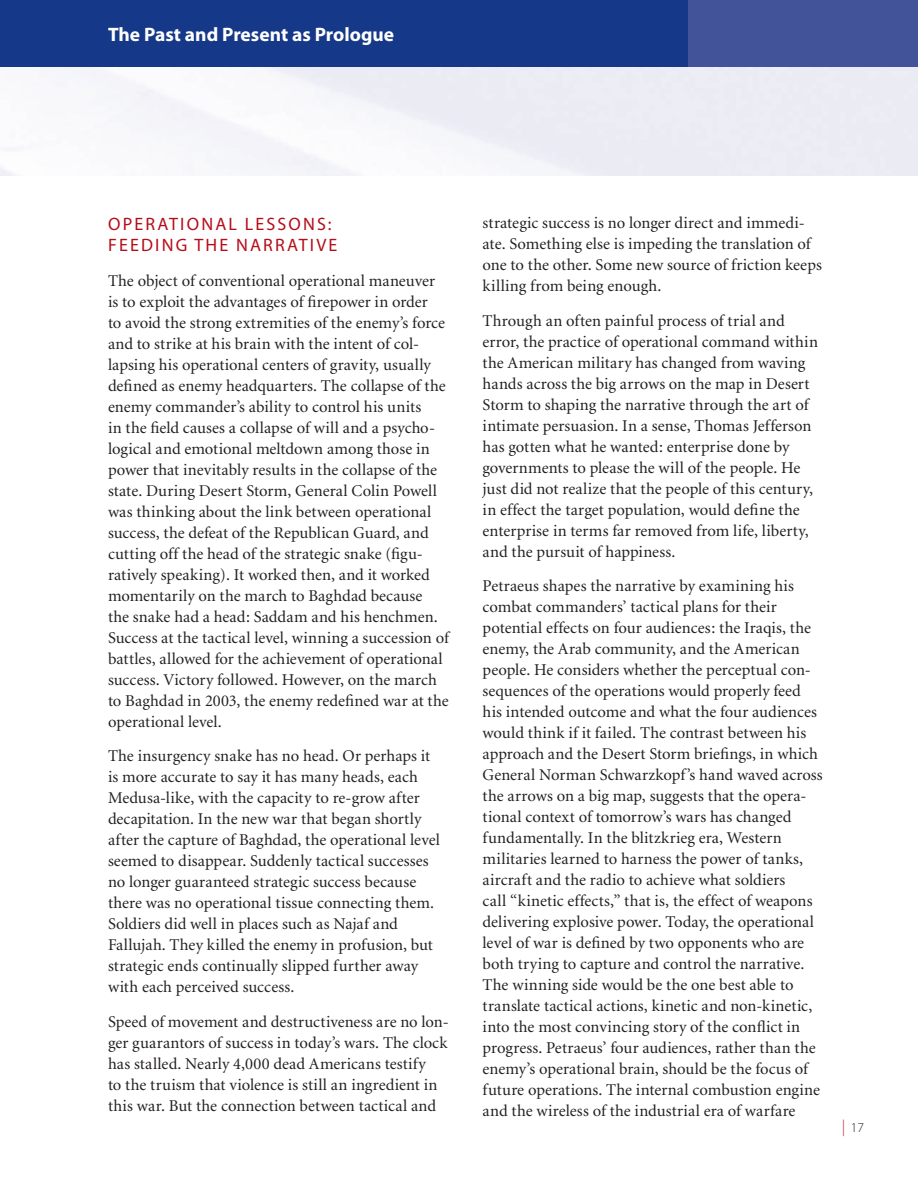
<style>
.page{position:relative;width:918px;height:1188px;background:#fff}
.page>*{position:absolute;margin:0;border:0;box-sizing:border-box;transform-origin:0 0}
.t1{font:700 19.5px "Myriad Pro";color:#fff}
.Level_1{font:18px/21.6px "Myriad Pro";letter-spacing:.12em;color:#b50e1a}
.Body_text{font:16.5px/21px "Minion";letter-spacing:.005em;color:#231f20}
.t2{font:300 13.5px "Myriad Pro";color:#231f20}
.s1{font-size:16.5px;color:#b50e1a}
</style>
<div class="page">
<div style="left:0;top:0;width:688px;height:68px;background:#153889"></div>
<div style="left:688px;top:0;width:230px;height:68px;background:#435399"></div>
<p class="t1" style="left:108px;top:21px;width:288px">The Past and Present as Prologue</p>
<p class="Level_1" style="left:108px;top:212px;width:231px">OPERATIONAL LESSONS:<br>FEEDING THE NARRATIVE</p>
<p class="Body_text" style="left:108px;top:270px;width:342px">The object of conventional operational maneuver is to exploit the advantages of firepower in order<br>to avoid the strong extremities of the enemy’s force and to strike at his brain with the intent of col&shy;lapsing his operational centers of gravity, usually defined as enemy headquarters. The collapse of the enemy commander’s ability to control his units<br>in the field causes a collapse of will and a psycho&shy;logical and emotional meltdown among those in power that inevitably results in the collapse of the state. During Desert Storm, General Colin Powell was thinking about the link between operational success, the defeat of the Republican Guard, and cutting off the head of the strategic snake (figu&shy;ratively speaking). It worked then, and it worked momentarily on the march to Baghdad because<br>the snake had a head: Saddam and his henchmen.<br>Success at the tactical level, winning a succession of battles, allowed for the achievement of operational success. Victory followed. However, on the march to Baghdad in 2003, the enemy redefined war at the operational level.</p>
<p class="Body_text" style="left:108px;top:746px;width:333px">The insurgency snake has no head. Or perhaps it is more accurate to say it has many heads, each Medusa-like, with the capacity to re-grow after decapitation. In the new war that began shortly after the capture of Baghdad, the operational level seemed to disappear. Suddenly tactical successes no longer guaranteed strategic success because there was no operational tissue connecting them.<br>Soldiers did well in places such as Najaf and Fallujah. They killed the enemy in profusion, but strategic ends continually slipped further away with each perceived success.</p>
<p class="Body_text" style="left:108px;top:1011px;width:342px">Speed of movement and destructiveness are no lon&shy;ger guarantors of success in today’s wars. The clock has stalled. Nearly 4,000 dead Americans testify<br>to the truism that violence is still an ingredient in this war. But the connection between tactical and</p>
<p class="Body_text" style="left:483px;top:213px;width:341px">strategic success is no longer direct and immedi&shy;ate. Something else is impeding the translation of one to the other. Some new source of friction keeps killing from being enough.</p>
<p class="Body_text" style="left:483px;top:311px;width:337px">Through an often painful process of trial and error, the practice of operational command within the American military has changed from waving hands across the big arrows on the map in Desert Storm to shaping the narrative through the art of intimate persuasion. In a sense, Thomas Jefferson has gotten what he wanted: enterprise done by governments to please the will of the people. He just did not realize that the people of this century, in effect the target population, would define the enterprise in terms far removed from life, liberty, and the pursuit of happiness.</p>
<p class="Body_text" style="left:483px;top:576px;width:342px">Petraeus shapes the narrative by examining his combat commanders’ tactical plans for their potential effects on four audiences: the Iraqis, the enemy, the Arab community, and the American people. He considers whether the perceptual con&shy;sequences of the operations would properly feed his intended outcome and what the four audiences would think if it failed. The contrast between his approach and the Desert Storm briefings, in which General Norman Schwarzkopf’s hand waved across the arrows on a big map, suggests that the opera&shy;tional context of tomorrow’s wars has changed fundamentally. In the blitzkrieg era, Western militaries learned to harness the power of tanks, aircraft and the radio to achieve what soldiers<br>call “kinetic effects,” that is, the effect of weapons delivering explosive power. Today, the operational level of war is defined by two opponents who are both trying to capture and control the narrative.<br>The winning side would be the one best able to translate tactical actions, kinetic and non-kinetic, into the most convincing story of the conflict in progress. Petraeus’ four audiences, rather than the enemy’s operational brain, should be the focus of future operations. The internal combustion engine and the wireless of the industrial era of warfare</p>
<p class="t2" style="left:842px;top:1120px;width:23px"><span class="s1">|</span> 17</p>
</div>
